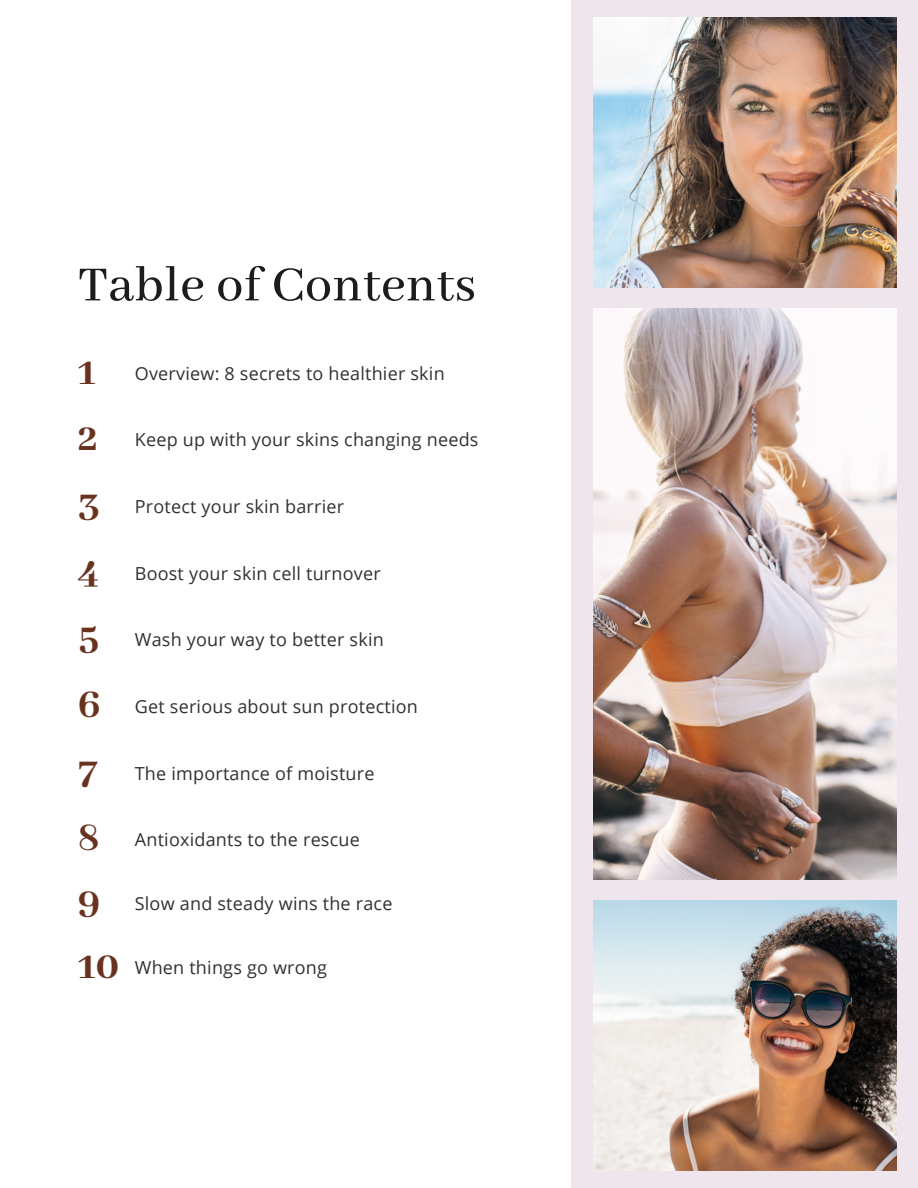
<style>
.page{position:relative;width:918px;height:1188px;background:#fff}
.page>*{position:absolute;margin:0;border:0;box-sizing:border-box;transform-origin:0 0}
.t1{font:500 54px "Abhaya Libre";letter-spacing:.01em;color:#1c1c1c}
.t2{font:800 42px "Abhaya Libre";color:#68321f}
.t3{font:18px "Open Sans";letter-spacing:.01em;color:#323131}
</style>
<div class="page">
<div style="left:572px;top:0;width:346px;height:1188px;background:#efe5ec"></div>
<img style="left:594px;top:17px;width:302px;height:270px">
<img style="left:594px;top:309px;width:302px;height:570px">
<img style="left:594px;top:900px;width:302px;height:270px">
<h1 class="t1" style="left:78px;top:255px;width:400px">Table of Contents</h1>
<h2 class="t2" style="left:78px;top:348px;width:20px">1</h2>
<p class="t3" style="left:135px;top:360px;width:311px">Overview: 8 secrets to healthier skin</p>
<h2 class="t2" style="left:78px;top:415px;width:22px">2</h2>
<p class="t3" style="left:135px;top:427px;width:345px">Keep up with your skins changing needs</p>
<h2 class="t2" style="left:78px;top:482px;width:24px">3</h2>
<p class="t3" style="left:135px;top:494px;width:211px">Protect your skin barrier</p>
<h2 class="t2" style="left:78px;top:548px;width:23px">4</h2>
<p class="t3" style="left:135px;top:560px;width:247px">Boost your skin cell turnover</p>
<h2 class="t2" style="left:78px;top:615px;width:23px">5</h2>
<p class="t3" style="left:135px;top:627px;width:251px">Wash your way to better skin</p>
<h2 class="t2" style="left:78px;top:682px;width:24px">6</h2>
<p class="t3" style="left:135px;top:694px;width:285px">Get serious about sun protection</p>
<h2 class="t2" style="left:78px;top:748px;width:21px">7</h2>
<p class="t3" style="left:135px;top:760px;width:241px">The importance of moisture</p>
<h2 class="t2" style="left:78px;top:815px;width:24px">8</h2>
<p class="t3" style="left:135px;top:827px;width:227px">Antioxidants to the rescue</p>
<h2 class="t2" style="left:78px;top:879px;width:24px">9</h2>
<p class="t3" style="left:135px;top:891px;width:259px">Slow and steady wins the race</p>
<h2 class="t2" style="left:78px;top:942px;width:43px">10</h2>
<p class="t3" style="left:135px;top:954px;width:194px">When things go wrong</p>
</div>
